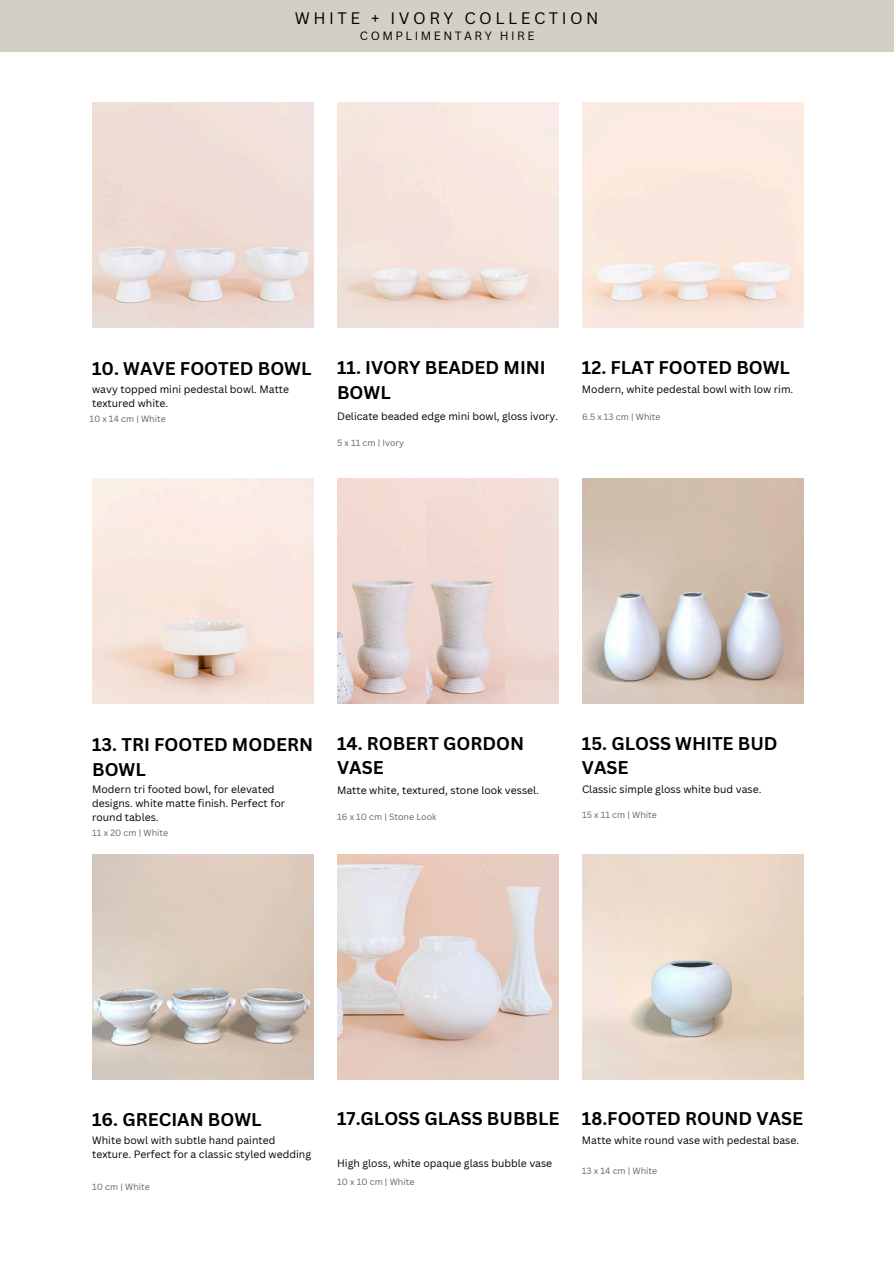
<style>
.page{position:relative;width:894px;height:1264px;background:#fff}
.page>*{position:absolute;margin:0;border:0;box-sizing:border-box;transform-origin:0 0}
.t1{font:700 18px/24.6px "Canva Sans";color:#000}
.t2{font:16.2px "Canva Sans";letter-spacing:.215em;color:#000}
.t3{font:11.7px "Canva Sans";letter-spacing:.215em;color:#000}
.t4{font:10.35px/13.8px "Canva Sans";color:#000}
.t5{font:8.85px "Canva Sans";color:#6b6657}
</style>
<div class="page">
<img style="left:92px;top:103px;width:222px;height:225px">
<img style="left:92px;top:478px;width:222px;height:225px">
<img style="left:92px;top:854px;width:222px;height:225px">
<img style="left:337px;top:103px;width:221px;height:225px">
<img style="left:337px;top:478px;width:221px;height:225px">
<img style="left:337px;top:854px;width:221px;height:225px">
<img style="left:582px;top:103px;width:221px;height:225px">
<img style="left:582px;top:478px;width:221px;height:225px">
<img style="left:582px;top:854px;width:221px;height:225px">
<div style="left:0;top:0;width:893px;height:51px;background:#d3cfc5"></div>
<img style="left:427px;top:500px;width:77px;height:203px">
<h3 class="t2" style="left:295px;top:7px;width:305px">WHITE + IVORY COLLECTION</h3>
<h3 class="t3" style="left:360px;top:28px;width:176px">COMPLIMENTARY HIRE</h3>
<p class="t1" style="left:92px;top:355px;width:221px">10. WAVE FOOTED BOWL</p>
<h3 class="t4" style="left:92px;top:382px;width:198px">wavy topped mini pedestal bowl. Matte textured white.</h3>
<h3 class="t1" style="left:337px;top:354px;width:210px">11. IVORY BEADED MINI<br>BOWL</h3>
<h3 class="t1" style="left:581px;top:354px;width:209px">12. FLAT FOOTED BOWL</h3>
<p class="t4" style="left:581px;top:382px;width:213px">Modern, white pedestal bowl with low rim.</p>
<p class="t5" style="left:89px;top:412px;width:78px">10 x 14 cm | White</p>
<p class="t4" style="left:337px;top:408px;width:222px">Delicate beaded edge mini bowl, gloss ivory.</p>
<h1 class="t5" style="left:582px;top:410px;width:80px">6.5 x 13 cm | White</h1>
<h3 class="t5" style="left:337px;top:436px;width:69px">5 x 11 cm | Ivory</h3>
<p class="t1" style="left:92px;top:731px;width:222px">13. TRI FOOTED MODERN<br>BOWL</p>
<h1 class="t4" style="left:92px;top:782px;width:194px">Modern tri footed bowl, for elevated designs. white matte finish. Perfect for round tables.</h1>
<h3 class="t5" style="left:92px;top:826px;width:77px">11 x 20 cm | White</h3>
<h1 class="t1" style="left:337px;top:730px;width:188px">14. ROBERT GORDON<br>VASE</h1>
<p class="t4" style="left:337px;top:783px;width:203px">Matte white, textured, stone look vessel.</p>
<h1 class="t5" style="left:337px;top:810px;width:101px">16 x 10 cm | Stone Look</h1>
<h1 class="t1" style="left:581px;top:730px;width:197px">15. GLOSS WHITE BUD<br>VASE</h1>
<p class="t4" style="left:582px;top:782px;width:181px">Classic simple gloss white bud vase.</p>
<p class="t5" style="left:582px;top:808px;width:76px">15 x 11 cm | White</p>
<h2 class="t1" style="left:92px;top:1106px;width:171px">16. GRECIAN BOWL</h2>
<p class="t1" style="left:337px;top:1105px;width:224px">17.GLOSS GLASS BUBBLE</p>
<p class="t1" style="left:581px;top:1105px;width:223px">18.FOOTED ROUND VASE</p>
<p class="t4" style="left:92px;top:1133px;width:220px">White bowl with subtle hand painted texture. Perfect for a classic styled wedding</p>
<p class="t4" style="left:337px;top:1155px;width:216px">High gloss, white opaque glass bubble vase</p>
<p class="t4" style="left:581px;top:1133px;width:219px">Matte white round vase with pedestal base.</p>
<p class="t5" style="left:581px;top:1163px;width:77px">13 x 14 cm | White</p>
<h1 class="t5" style="left:92px;top:1180px;width:59px">10 cm | White</h1>
<p class="t5" style="left:337px;top:1175px;width:79px">10 x 10 cm | White</p>
</div>
